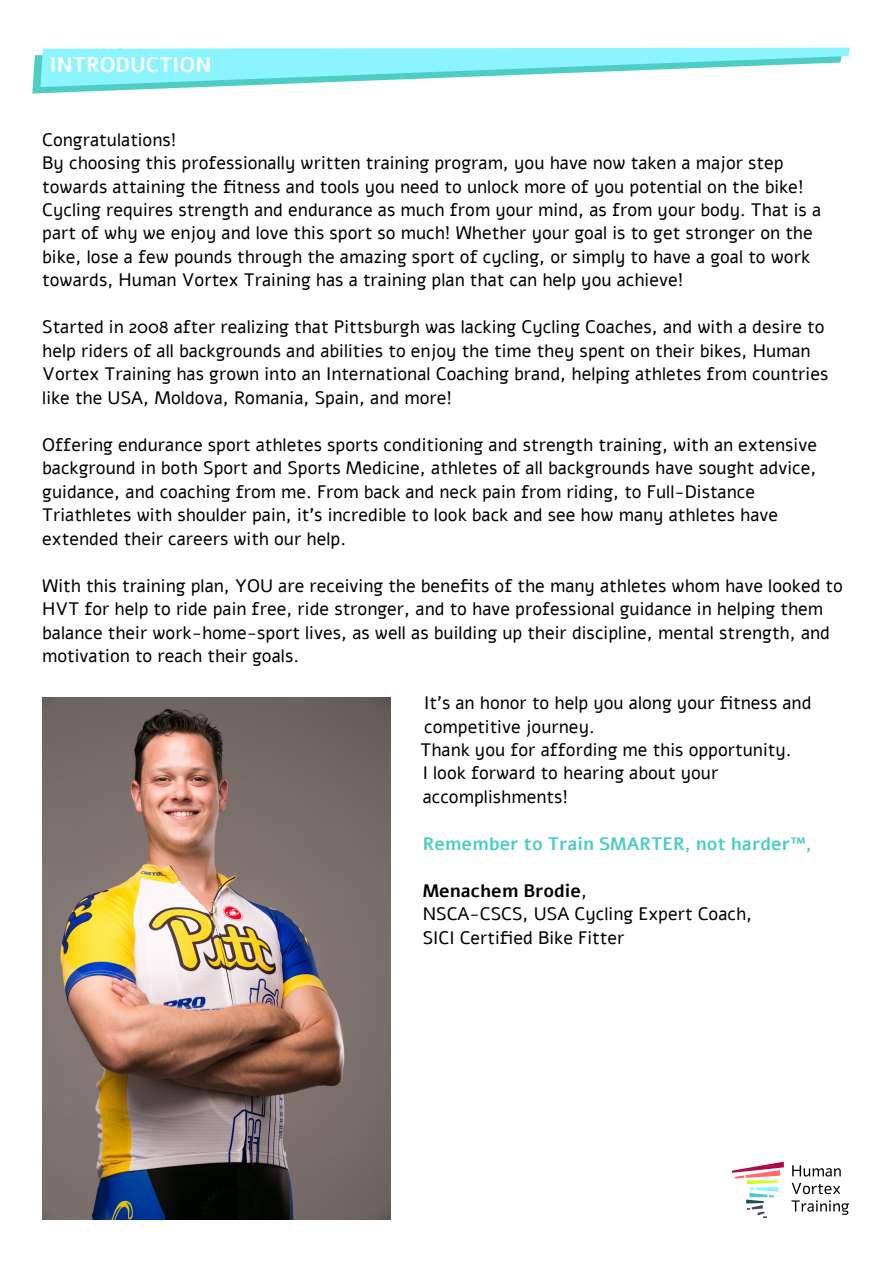
<style>
.page{position:relative;width:893px;height:1263px;background:#fff}
.page>*{position:absolute;margin:0;border:0;box-sizing:border-box;transform-origin:0 0}
.t1{font:700 21px "Alef";color:#fff}
.t2{font:18px/23.4px "Alef";color:#000}
.t3{font:700 18px "Alef";color:#4ecdc4}
.s1{font-weight:700}
</style>
<div class="page">
<svg style="left:32px;top:48px;width:818px;height:46px"></svg>
<svg style="left:732px;top:1162px;width:52px;height:56px"></svg>
<svg style="left:792px;top:1165px;width:49px;height:11px"></svg>
<svg style="left:792px;top:1183px;width:48px;height:11px"></svg>
<svg style="left:791px;top:1200px;width:58px;height:15px"></svg>
<img style="left:42px;top:697px;width:348px;height:522px">
<p class="t1" style="left:50px;top:50px;width:163px">INTRODUCTION</p>
<p class="t2" style="left:42px;top:128px;width:780px">Congratulations!<br>By choosing this professionally written training program, you have now taken a major step towards attaining the fitness and tools you need to unlock more of you potential on the bike!<br>Cycling requires strength and endurance as much from your mind, as from your body. That is a part of why we enjoy and love this sport so much! Whether your goal is to get stronger on the bike, lose a few pounds through the amazing sport of cycling, or simply to have a goal to work towards, Human Vortex Training has a training plan that can help you achieve!</p>
<p class="t2" style="left:42px;top:316px;width:788px">Started in 2008 after realizing that Pittsburgh was lacking Cycling Coaches, and with a desire to help riders of all backgrounds and abilities to enjoy the time they spent on their bikes, Human Vortex Training has grown into an International Coaching brand, helping athletes from countries like the USA, Moldova, Romania, Spain, and more!</p>
<p class="t2" style="left:42px;top:433px;width:776px">Offering endurance sport athletes sports conditioning and strength training, with an extensive background in both Sport and Sports Medicine, athletes of all backgrounds have sought advice, guidance, and coaching from me. From back and neck pain from riding, to Full-Distance Triathletes with shoulder pain, it’s incredible to look back and see how many athletes have extended their careers with our help.</p>
<p class="t2" style="left:42px;top:574px;width:802px">With this training plan, YOU are receiving the benefits of the many athletes whom have looked to HVT for help to ride pain free, ride stronger, and to have professional guidance in helping them balance their work-home-sport lives, as well as building up their discipline, mental strength, and motivation to reach their goals.</p>
<p class="t2" style="left:420px;top:691px;width:393px">It’s an honor to help you along your fitness and competitive journey.<br>Thank you for affording me this opportunity.<br>I look forward to hearing about your accomplishments!</p>
<p class="t3" style="left:423px;top:832px;width:391px">Remember to Train SMARTER, not harder™,</p>
<p class="t2" style="left:423px;top:879px;width:331px"><span class="s1">Menachem Brodie</span>,<br>NSCA-CSCS, USA Cycling Expert Coach,<br>SICI Certified Bike Fitter</p>
</div>
